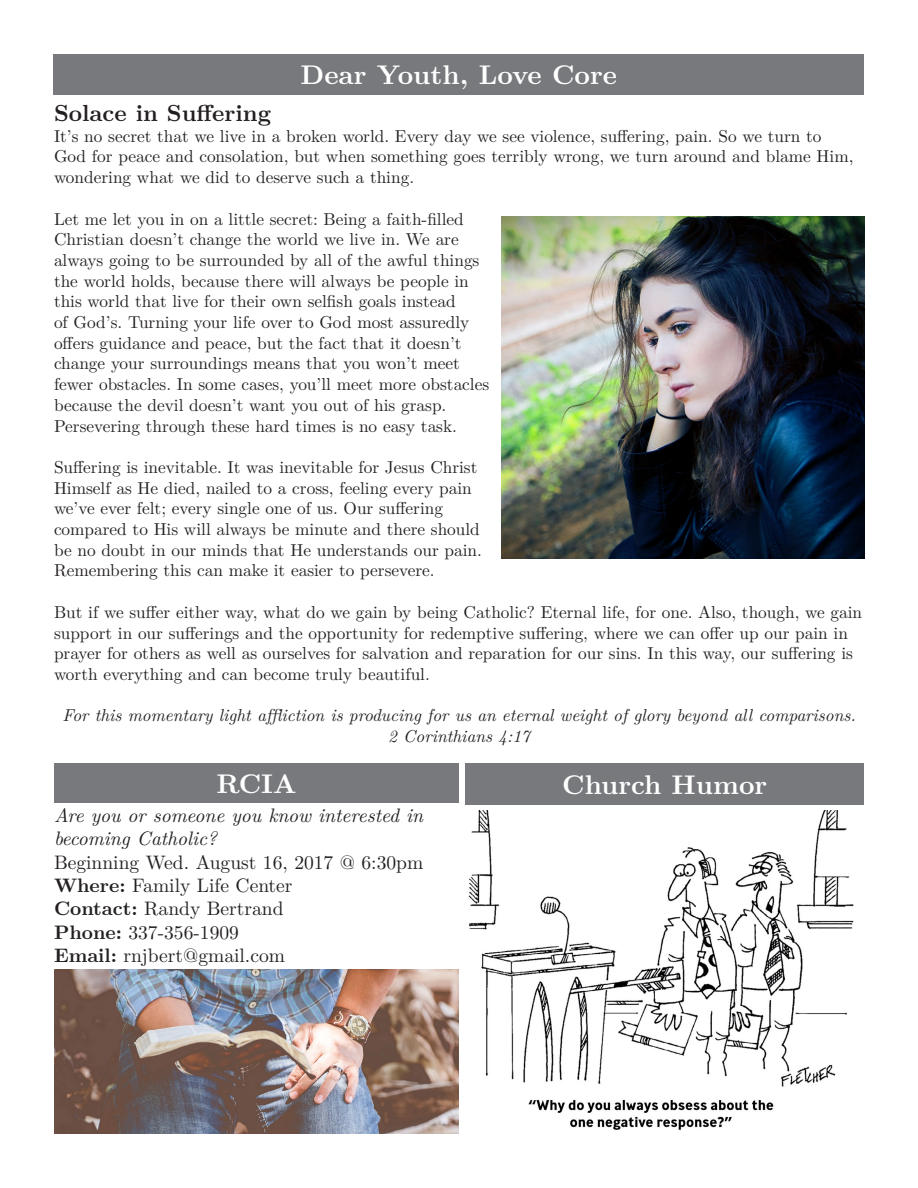
<style>
.page{position:relative;width:918px;height:1188px;background:#fff}
.page>*{position:absolute;margin:0;border:0;box-sizing:border-box;transform-origin:0 0}
.t1{font:700 27px "LM Roman 10";color:#fff}
.t2{font:700 23.25px "LM Roman 10";color:#231f20}
.t3{font:19.5px/23.4px "LM Roman 10";color:#231f20}
.t4{font:italic 19.5px/23.4px "LM Roman 10";color:#231f20}
.t5{font:17.25px/20.7px "LM Roman 10";color:#231f20}
.t6{font:italic 17.25px/20.7px "LM Roman 10";color:#231f20;text-align:center}
.s1{font-weight:700}
</style>
<div class="page">
<div style="left:54px;top:763px;width:405px;height:40px;background:#77797c"></div>
<div style="left:54px;top:54px;width:810px;height:40px;background:#77797c"></div>
<div style="left:465px;top:764px;width:399px;height:41px;background:#77797c"></div>
<img style="left:54px;top:970px;width:404px;height:164px">
<img style="left:468px;top:810px;width:386px;height:320px">
<img style="left:502px;top:217px;width:362px;height:342px">
<h1 class="t1" style="left:301px;top:54px;width:318px">Dear Youth, Love Core</h1>
<h2 class="t2" style="left:54px;top:95px;width:219px">Solace in Suffering</h2>
<p class="t5" style="left:54px;top:124px;width:801px">It’s no secret that we live in a broken world. Every day we see violence, suffering, pain. So we turn to<br>God for peace and consolation, but when something goes terribly wrong, we turn around and blame Him, wondering what we did to deserve such a thing.</p>
<p class="t5" style="left:54px;top:207px;width:437px">Let me let you in on a little secret: Being a faith-filled Christian doesn’t change the world we live in. We are always going to be surrounded by all of the awful things the world holds, because there will always be people in this world that live for their own selfish goals instead<br>of God’s. Turning your life over to God most assuredly offers guidance and peace, but the fact that it doesn’t change your surroundings means that you won’t meet fewer obstacles. In some cases, you’ll meet more obstacles because the devil doesn’t want you out of his grasp.<br>Persevering through these hard times is no easy task.</p>
<p class="t5" style="left:54px;top:455px;width:429px">Suffering is inevitable. It was inevitable for Jesus Christ Himself as He died, nailed to a cross, feeling every pain we’ve ever felt; every single one of us. Our suffering compared to His will always be minute and there should be no doubt in our minds that He understands our pain.<br>Remembering this can make it easier to persevere.</p>
<p class="t5" style="left:54px;top:600px;width:810px">But if we suffer either way, what do we gain by being Catholic? Eternal life, for one. Also, though, we gain support in our sufferings and the opportunity for redemptive suffering, where we can offer up our pain in prayer for others as well as ourselves for salvation and reparation for our sins. In this way, our suffering is worth everything and can become truly beautiful.</p>
<p class="t6" style="left:63px;top:704px;width:795px">For this momentary light affliction is producing for us an eternal weight of glory beyond all comparisons.<br>2 Corinthians 4:17</p>
<h1 class="t1" style="left:216px;top:762px;width:82px">RCIA</h1>
<p class="t4" style="left:54px;top:802px;width:371px">Are you or someone you know interested in becoming Catholic?</p>
<p class="t3" style="left:54px;top:849px;width:371px">Beginning Wed. August 16, 2017 @ 6:30pm<br><span class="s1">Where:</span> Family Life Center<br><span class="s1">Contact:</span> Randy Bertrand<br><span class="s1">Phone:</span> 337-356-1909<br><span class="s1">Email:</span> rnjbert@gmail.com</p>
<h1 class="t1" style="left:562px;top:763px;width:207px">Church Humor</h1>
</div>
